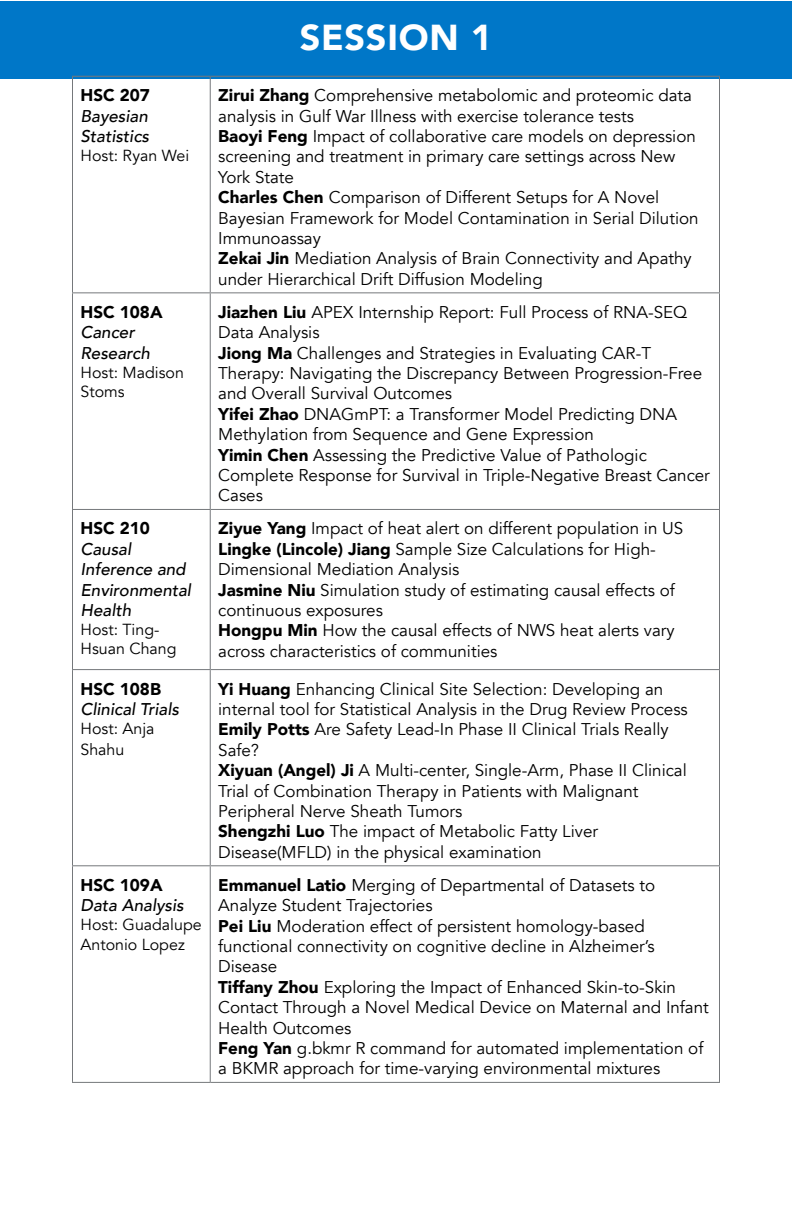
<style>
.page{position:relative;width:792px;height:1224px;background:#fff}
.page>*{position:absolute;margin:0;border:0;box-sizing:border-box;transform-origin:0 0}
.t1{font:900 36px "Avenir";letter-spacing:.02em;color:#fff}
.t2{font:17px/20.4px "Avenir";color:#000}
.t3{font:italic 500 17px/20.4px "Avenir";color:#000}
.t4{font:900 17px "Avenir";color:#000}
.t5{font:16px/19.2px "Avenir";color:#000}
.s1{font-weight:900}
</style>
<div class="page">
<div style="left:0;top:1px;width:792px;height:78px;background:#0077c8"></div>
<hr style="left:72px;top:76px;width:138px;height:1px;background:#75787b">
<hr style="left:72px;top:77px;width:1px;height:215px;background:#75787b">
<hr style="left:210px;top:76px;width:510px;height:1px;background:#75787b">
<hr style="left:210px;top:77px;width:1px;height:215px;background:#75787b">
<hr style="left:719px;top:77px;width:1px;height:215px;background:#75787b">
<hr style="left:72px;top:292px;width:138px;height:1px;background:#75787b">
<hr style="left:72px;top:293px;width:1px;height:216px;background:#75787b">
<hr style="left:210px;top:292px;width:510px;height:1px;background:#75787b">
<hr style="left:210px;top:293px;width:1px;height:216px;background:#75787b">
<hr style="left:719px;top:293px;width:1px;height:216px;background:#75787b">
<hr style="left:72px;top:509px;width:138px;height:1px;background:#75787b">
<hr style="left:72px;top:510px;width:1px;height:159px;background:#75787b">
<hr style="left:210px;top:509px;width:510px;height:1px;background:#75787b">
<hr style="left:210px;top:510px;width:1px;height:159px;background:#75787b">
<hr style="left:719px;top:510px;width:1px;height:159px;background:#75787b">
<hr style="left:72px;top:669px;width:138px;height:1px;background:#75787b">
<hr style="left:72px;top:670px;width:1px;height:195px;background:#75787b">
<hr style="left:210px;top:669px;width:510px;height:1px;background:#75787b">
<hr style="left:210px;top:670px;width:1px;height:195px;background:#75787b">
<hr style="left:719px;top:670px;width:1px;height:195px;background:#75787b">
<hr style="left:72px;top:865px;width:138px;height:1px;background:#75787b">
<hr style="left:72px;top:866px;width:1px;height:216px;background:#75787b">
<hr style="left:210px;top:865px;width:510px;height:1px;background:#75787b">
<hr style="left:210px;top:866px;width:1px;height:216px;background:#75787b">
<hr style="left:719px;top:866px;width:1px;height:216px;background:#75787b">
<hr style="left:72px;top:1082px;width:138px;height:1px;background:#75787b">
<hr style="left:210px;top:1082px;width:510px;height:1px;background:#75787b">
<h1 class="t1" style="left:300px;top:6px;width:194px">SESSION 1</h1>
<p class="t4" style="left:80px;top:81px;width:71px">HSC 207</p>
<p class="t3" style="left:80px;top:106px;width:70px">Bayesian<br>Statistics</p>
<p class="t5" style="left:80px;top:146px;width:110px">Host: Ryan Wei</p>
<p class="t2" style="left:218px;top:86px;width:482px"><span class="s1">Zirui Zhang</span> Comprehensive metabolomic and proteomic data analysis in Gulf War Illness with exercise tolerance tests<br><span class="s1">Baoyi Feng</span> Impact of collaborative care models on depression screening and treatment in primary care settings across New York State<br><span class="s1">Charles Chen</span> Comparison of Different Setups for A Novel Bayesian Framework for Model Contamination in Serial Dilution Immunoassay<br><span class="s1">Zekai Jin</span> Mediation Analysis of Brain Connectivity and Apathy under Hierarchical Drift Diffusion Modeling</p>
<p class="t4" style="left:81px;top:297px;width:84px">HSC 108A</p>
<p class="t3" style="left:81px;top:322px;width:71px">Cancer<br>Research</p>
<p class="t5" style="left:80px;top:363px;width:105px">Host: Madison<br>Stoms</p>
<p class="t2" style="left:218px;top:302px;width:493px"><span class="s1">Jiazhen Liu</span> APEX Internship Report: Full Process of RNA-SEQ Data Analysis<br><span class="s1">Jiong Ma</span> Challenges and Strategies in Evaluating CAR-T Therapy: Navigating the Discrepancy Between Progression-Free and Overall Survival Outcomes<br><span class="s1">Yifei Zhao</span> DNAGmPT: a Transformer Model Predicting DNA Methylation from Sequence and Gene Expression<br><span class="s1">Yimin Chen</span> Assessing the Predictive Value of Pathologic Complete Response for Survival in Triple-Negative Breast Cancer Cases</p>
<p class="t4" style="left:81px;top:514px;width:71px">HSC 210</p>
<p class="t3" style="left:81px;top:539px;width:112px">Causal<br>Inference and<br>Environmental<br>Health</p>
<p class="t5" style="left:80px;top:620px;width:98px">Host: Ting-<br>Hsuan Chang</p>
<p class="t2" style="left:218px;top:519px;width:467px"><span class="s1">Ziyue Yang</span> Impact of heat alert on different population in US <span class="s1">Lingke (Lincole) Jiang</span> Sample Size Calculations for High-Dimensional Mediation Analysis<br><span class="s1">Jasmine Niu</span> Simulation study of estimating causal effects of continuous exposures<br><span class="s1">Hongpu Min</span> How the causal effects of NWS heat alerts vary across characteristics of communities</p>
<p class="t4" style="left:81px;top:674px;width:82px">HSC 108B</p>
<p class="t3" style="left:81px;top:699px;width:100px">Clinical Trials</p>
<p class="t5" style="left:80px;top:719px;width:76px;line-height:20.4px">Host: Anja<br>Shahu</p>
<p class="t2" style="left:218px;top:679px;width:471px"><span class="s1">Yi Huang</span> Enhancing Clinical Site Selection: Developing an internal tool for Statistical Analysis in the Drug Review Process <span class="s1">Emily Potts</span> Are Safety Lead-In Phase II Clinical Trials Really Safe?<br><span class="s1">Xiyuan (Angel) Ji</span> A Multi-center, Single-Arm, Phase II Clinical Trial of Combination Therapy in Patients with Malignant Peripheral Nerve Sheath Tumors<br><span class="s1">Shengzhi Luo</span> The impact of Metabolic Fatty Liver Disease(MFLD) in the physical examination</p>
<p class="t4" style="left:81px;top:870px;width:84px">HSC 109A</p>
<p class="t3" style="left:81px;top:895px;width:105px">Data Analysis</p>
<p class="t5" style="left:80px;top:916px;width:123px">Host: Guadalupe<br>Antonio Lopez</p>
<p class="t2" style="left:218px;top:875px;width:492px"><span class="s1">Emmanuel Latio</span> Merging of Departmental of Datasets to Analyze Student Trajectories<br><span class="s1">Pei Liu</span> Moderation effect of persistent homology-based functional connectivity on cognitive decline in Alzheimer’s Disease<br><span class="s1">Tiffany Zhou</span> Exploring the Impact of Enhanced Skin-to-Skin Contact Through a Novel Medical Device on Maternal and Infant Health Outcomes<br><span class="s1">Feng Yan</span> g.bkmr R command for automated implementation of a BKMR approach for time-varying environmental mixtures</p>
</div>
